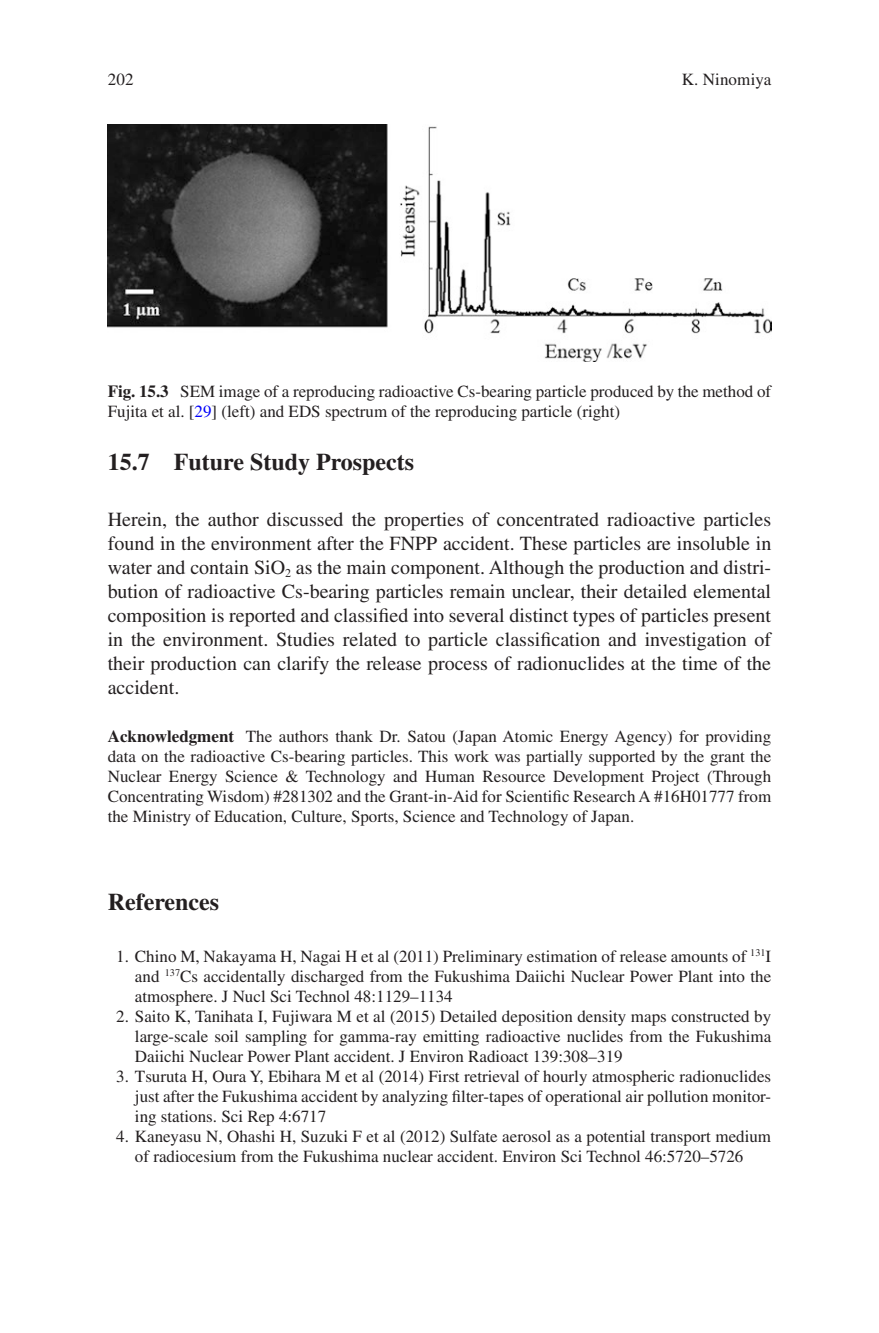
<style>
.page{position:relative;width:879px;height:1333px;background:#fff}
.page>*{position:absolute;margin:0;border:0;box-sizing:border-box;transform-origin:0 0}
.t1{font:700 24px "Jbywtt Times LT Std";color:#231f20}
.t2{font:20px/24px "Dlsscf Times LT Std";color:#231f20;text-align:justify}
.t3{font:17px/20px "Dlsscf Times LT Std";color:#231f20;text-align:justify}
.t4{font:17px "Jypysk Times LT Std";color:#231f20}
.s1{font-family:"Jbywtt Times LT Std";font-weight:700}
.s2{color:#0000fa}
</style>
<div class="page">
<img style="left:108px;top:124px;width:663px;height:237px">
<p class="t3" style="left:108px;top:69px;width:27px">202</p>
<p class="t4" style="left:682px;top:70px;width:91px">K. Ninomiya</p>
<p class="t3" style="left:108px;top:381px;width:665px"><span class="s1">Fig. 15.3</span> SEM image of a reproducing radioactive Cs-bearing particle produced by the method of<br>Fujita et al. [<span class="s2">29</span>] (left) and EDS spectrum of the reproducing particle (right)</p>
<h1 class="t1" style="left:108px;top:447px;width:308px">15.7 Future Study Prospects</h1>
<p class="t2" style="left:108px;top:507px;width:665px">Herein, the author discussed the properties of concentrated radioactive particles found in the environment after the FNPP accident. These particles are insoluble in water and contain SiO<sub>2</sub> as the main component. Although the production and distri&shy;bution of radioactive Cs-bearing particles remain unclear, their detailed elemental composition is reported and classified into several distinct types of particles present in the environment. Studies related to particle classification and investigation of their production can clarify the release process of radionuclides at the time of the accident.</p>
<p class="t3" style="left:108px;top:726px;width:665px"><span class="s1">Acknowledgment</span> The authors thank Dr. Satou (Japan Atomic Energy Agency) for providing data on the radioactive Cs-bearing particles. This work was partially supported by the grant the Nuclear Energy Science &amp; Technology and Human Resource Development Project (Through Concentrating Wisdom) #281302 and the Grant-in-Aid for Scientific Research A #16H01777 from the Ministry of Education, Culture, Sports, Science and Technology of Japan.</p>
<h1 class="t1" style="left:108px;top:887px;width:113px">References</h1>
<p class="t3" style="left:135px;top:946px;width:638px;text-indent:-19px">1. Chino M, Nakayama H, Nagai H et al (2011) Preliminary estimation of release amounts of <sup>131</sup>I and <sup>137</sup>Cs accidentally discharged from the Fukushima Daiichi Nuclear Power Plant into the atmosphere. J Nucl Sci Technol 48:1129–1134</p>
<p class="t3" style="left:135px;top:1006px;width:638px;text-indent:-19px">2. Saito K, Tanihata I, Fujiwara M et al (2015) Detailed deposition density maps constructed by large-scale soil sampling for gamma-ray emitting radioactive nuclides from the Fukushima Daiichi Nuclear Power Plant accident. J Environ Radioact 139:308–319</p>
<p class="t3" style="left:135px;top:1066px;width:638px;text-indent:-19px">3. Tsuruta H, Oura Y, Ebihara M et al (2014) First retrieval of hourly atmospheric radionuclides just after the Fukushima accident by analyzing filter-tapes of operational air pollution monitor&shy;ing stations. Sci Rep 4:6717</p>
<p class="t3" style="left:116px;top:1126px;width:656px;text-align:center">4. Kaneyasu N, Ohashi H, Suzuki F et al (2012) Sulfate aerosol as a potential transport medium of radiocesium from the Fukushima nuclear accident. Environ Sci Technol 46:5720–5726</p>
</div>
